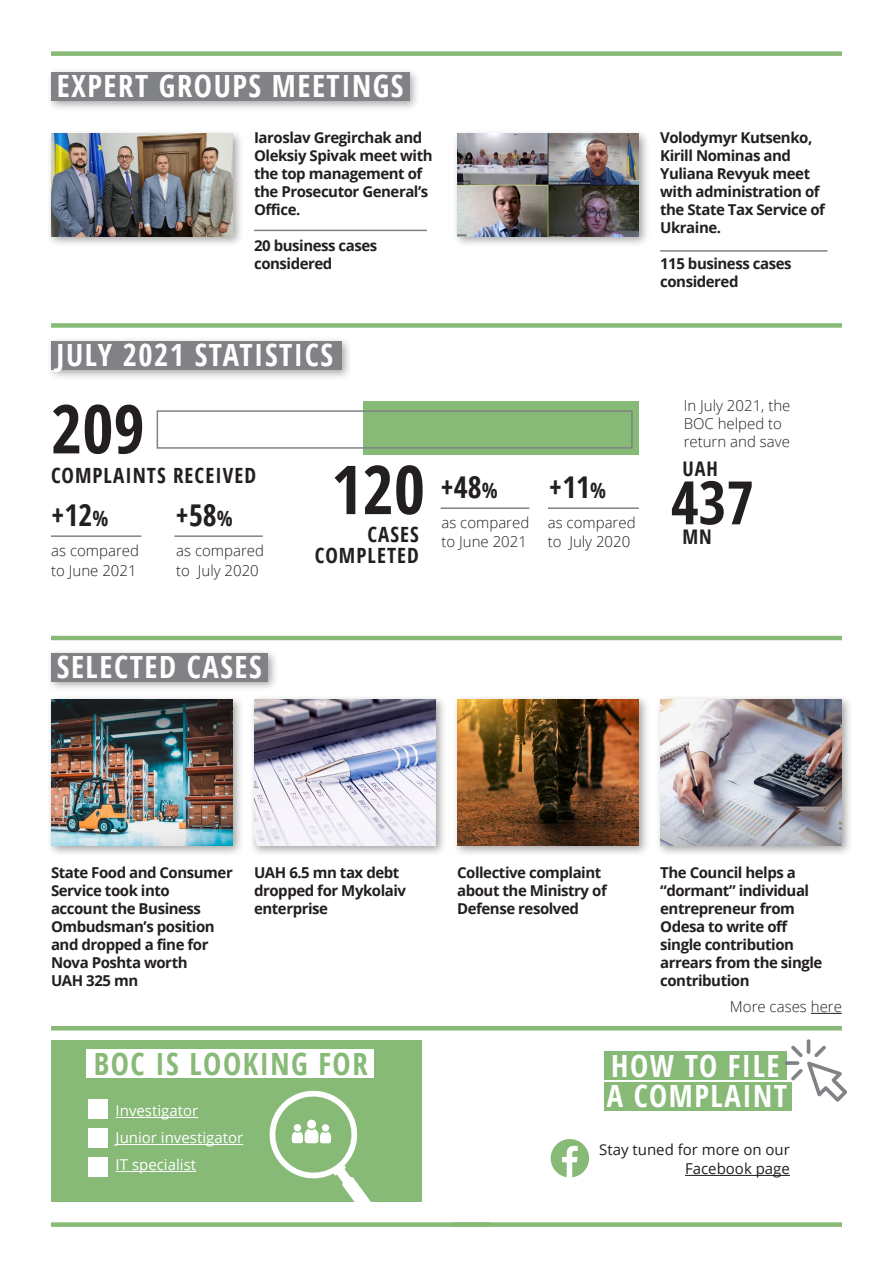
<style>
.page{position:relative;width:893px;height:1263px;background:#fff}
.page>*{position:absolute;margin:0;border:0;box-sizing:border-box;transform-origin:0 0}
.t1{font:700 67.5px "Open Sans Condensed";color:#231f20}
.t2{font:700 60px "Open Sans Condensed";color:#231f20}
.t3{font:700 30.6px/30px "Open Sans Condensed";letter-spacing:.05em;color:#fff}
.t4{font:700 30.6px "Open Sans Condensed";letter-spacing:.05em;color:#87b977}
.t5{font:700 30px "Open Sans Condensed";color:#231f20}
.t6{font:700 21px/21px "Open Sans Condensed";letter-spacing:.05em;color:#231f20;text-align:right}
.t7{font:700 20.1px "Open Sans Condensed";color:#231f20}
.t8{font:700 15px/18px "Open Sans";letter-spacing:-.03em;color:#231f20}
.t9{font:300 15px/19.5px "Open Sans";color:#231f20}
.t10{font:15px "Open Sans";color:#fff}
.t11{font:15px/19.5px "Open Sans";color:#231f20;text-align:right}
.s1{font-size:21px}
</style>
<div class="page">
<div style="left:51px;top:1040px;width:371px;height:161px;background:#87b977"></div>
<div style="left:51px;top:51px;width:791px;height:5px;background:#87b977"></div>
<div style="left:51px;top:323px;width:791px;height:5px;background:#87b977"></div>
<hr style="left:51px;top:636px;width:791px;height:4px;background:#87b977">
<hr style="left:51px;top:1026px;width:791px;height:4px;background:#87b977">
<div style="left:46px;top:336px;width:306px;height:44px;background:#231f20;opacity:.4"></div>
<div style="left:51px;top:341px;width:290px;height:28px;background:#808285"></div>
<div style="left:46px;top:648px;width:233px;height:44px;background:#231f20;opacity:.4"></div>
<div style="left:51px;top:653px;width:217px;height:28px;background:#808285"></div>
<div style="left:46px;top:67px;width:375px;height:44px;background:#231f20;opacity:.4"></div>
<div style="left:51px;top:72px;width:358px;height:28px;background:#808285"></div>
<hr style="left:811px;top:1013px;width:31px;height:1px;background:#231f20">
<div style="left:604px;top:1051px;width:182px;height:28px;background:#87b977"></div>
<div style="left:604px;top:1082px;width:188px;height:28px;background:#87b977"></div>
<div style="left:87px;top:1050px;width:287px;height:28px;background:#fff"></div>
<hr style="left:685px;top:1175px;width:105px;height:1px;background:#231f20">
<svg style="left:551px;top:1139px;width:38px;height:38px"></svg>
<hr style="left:807px;top:1039px;width:3px;height:15px;background:#808285;border-radius:2px">
<svg style="left:791px;top:1045px;width:56px;height:57px"></svg>
<svg style="left:785px;top:1061px;width:14px;height:4px"></svg>
<div style="left:46px;top:129px;width:198px;height:118px;background:#231f20;opacity:.4"></div>
<img style="left:51px;top:134px;width:182px;height:102px">
<div style="left:452px;top:129px;width:198px;height:118px;background:#231f20;opacity:.4"></div>
<img style="left:457px;top:134px;width:182px;height:102px">
<div style="left:46px;top:694px;width:198px;height:163px;background:#231f20;opacity:.4"></div>
<img style="left:51px;top:699px;width:182px;height:147px">
<div style="left:249px;top:694px;width:198px;height:163px;background:#231f20;opacity:.4"></div>
<img style="left:254px;top:699px;width:182px;height:147px">
<div style="left:452px;top:694px;width:198px;height:163px;background:#231f20;opacity:.4"></div>
<img style="left:457px;top:699px;width:182px;height:147px">
<div style="left:655px;top:694px;width:198px;height:163px;background:#231f20;opacity:.4"></div>
<img style="left:660px;top:699px;width:182px;height:147px">
<div style="left:363px;top:401px;width:276px;height:54px;background:#87b977"></div>
<div style="left:157px;top:410px;width:476px;height:39px;border:2px solid #808285"></div>
<hr style="left:51px;top:535px;width:90px;height:2px;background:#808285">
<hr style="left:174px;top:535px;width:89px;height:2px;background:#808285">
<hr style="left:441px;top:507px;width:88px;height:2px;background:#808285">
<hr style="left:548px;top:507px;width:91px;height:2px;background:#808285">
<hr style="left:116px;top:1117px;width:82px;height:1px;background:#fff">
<hr style="left:116px;top:1144px;width:127px;height:1px;background:#fff">
<hr style="left:116px;top:1171px;width:80px;height:1px;background:#fff">
<hr style="left:254px;top:230px;width:173px;height:1px;background:#808285">
<hr style="left:660px;top:250px;width:167px;height:2px;background:#808285">
<div style="left:89px;top:1100px;width:19px;height:19px;background:#fff"></div>
<div style="left:89px;top:1128px;width:19px;height:19px;background:#fff"></div>
<div style="left:89px;top:1157px;width:19px;height:19px;background:#fff"></div>
<svg style="left:264px;top:1090px;width:124px;height:112px"></svg>
<div style="left:451px;top:1222px;width:391px;height:5px;background:#87b977"></div>
<div style="left:51px;top:1222px;width:439px;height:5px;background:#87b977"></div>
<p class="t3" style="left:57px;top:71px;width:348px">EXPERT GROUPS MEETINGS</p>
<p class="t8" style="left:254px;top:128px;width:180px">Iaroslav Gregirchak and<br>Oleksiy Spivak meet with the top management of the Prosecutor General’s<br>Office.</p>
<p class="t8" style="left:254px;top:236px;width:125px">20 business cases considered</p>
<p class="t3" style="left:57px;top:339px;width:278px">JULY 2021 STATISTICS</p>
<p class="t1" style="left:51px;top:382px;width:95px">209</p>
<h2 class="t6" style="left:51px;top:465px;width:207px">COMPLAINTS RECEIVED</h2>
<p class="t5" style="left:51px;top:494px;width:59px">+12<span class="s1">%</span></p>
<p class="t5" style="left:176px;top:494px;width:59px">+58<span class="s1">%</span></p>
<p class="t9" style="left:51px;top:541px;width:89px">as compared to June 2021</p>
<p class="t9" style="left:176px;top:541px;width:89px">as compared to July 2020</p>
<p class="t1" style="left:331px;top:442px;width:95px">120</p>
<p class="t5" style="left:440px;top:466px;width:59px">+48<span class="s1">%</span></p>
<p class="t5" style="left:549px;top:466px;width:59px">+11<span class="s1">%</span></p>
<p class="t9" style="left:441px;top:512px;width:89px">as compared to June 2021</p>
<p class="t9" style="left:548px;top:512px;width:89px">as compared to July 2020</p>
<h2 class="t6" style="left:315px;top:523px;width:105px">CASES<br>COMPLETED</h2>
<p class="t8" style="left:660px;top:128px;width:166px">Volodymyr Kutsenko,<br>Kirill Nominas and<br>Yuliana Revyuk meet with administration of the State Tax Service of<br>Ukraine.</p>
<p class="t8" style="left:660px;top:254px;width:133px">115 business cases considered</p>
<p class="t9" style="left:684px;top:396px;width:108px;line-height:18px">In July 2021, the<br>BOC helped to return and save</p>
<h2 class="t7" style="left:682px;top:454px;width:37px">UAH</h2>
<p class="t2" style="left:671px;top:461px;width:85px">437</p>
<h2 class="t7" style="left:682px;top:522px;width:31px">MN</h2>
<p class="t3" style="left:57px;top:651px;width:206px">SELECTED CASES</p>
<p class="t8" style="left:51px;top:863px;width:183px">State Food and Consumer<br>Service took into<br>account the Business<br>Ombudsman’s position and dropped a fine for<br>Nova Poshta worth<br>UAH 325 mn</p>
<p class="t8" style="left:254px;top:863px;width:154px">UAH 6.5 mn tax debt dropped for Mykolaiv enterprise</p>
<p class="t8" style="left:457px;top:863px;width:151px">Collective complaint about the Ministry of<br>Defense resolved</p>
<p class="t8" style="left:660px;top:863px;width:164px">The Council helps a “dormant” individual entrepreneur from<br>Odesa to write off single contribution arrears from the single contribution</p>
<p class="t4" style="left:94px;top:1042px;width:275px">BOC IS LOOKING FOR</p>
<p class="t10" style="left:116px;top:1101px;width:84px">Investigator</p>
<p class="t10" style="left:116px;top:1128px;width:129px">Junior investigator</p>
<p class="t10" style="left:116px;top:1155px;width:82px">IT specialist</p>
<p class="t9" style="left:730px;top:997px;width:114px">More cases here</p>
<p class="t3" style="left:607px;top:1050px;width:182px">HOW TO FILE<br>A COMPLAINT</p>
<p class="t11" style="left:599px;top:1139px;width:192px">Stay tuned for more on our<br>Facebook page</p>
</div>
